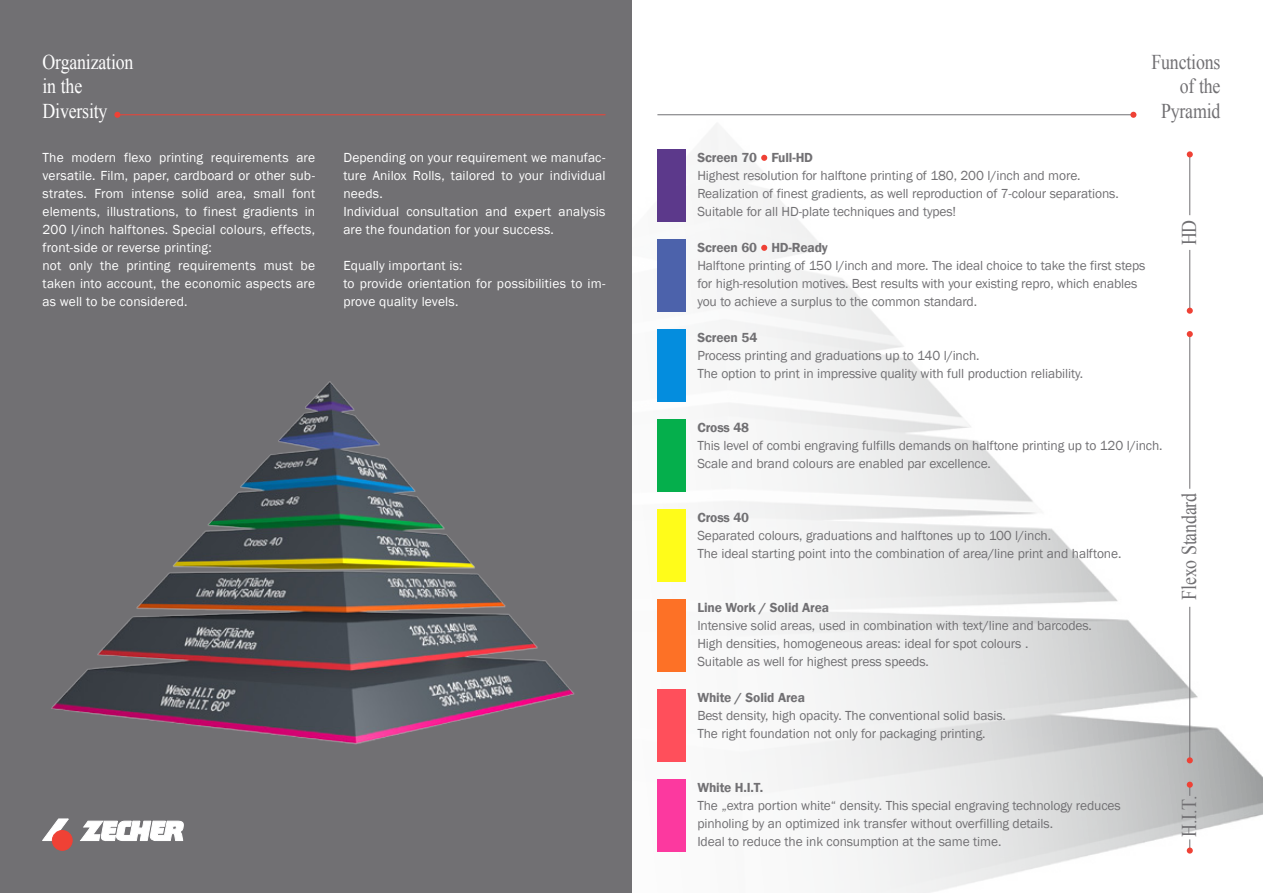
<style>
.page{position:relative;width:1263px;height:893px;background:#fff}
.page>*{position:absolute;margin:0;border:0;box-sizing:border-box;transform-origin:0 0}
.t1{font:21px/24.6px "Times New Roman";letter-spacing:-.01em;color:#717073;text-align:right;scale:.85 1}
.t2{font:21px/24.6px "Times New Roman";letter-spacing:-.01em;color:#fff;scale:.85 1}
.t3{font:13.5px/18px "Franklin Gothic";letter-spacing:-.01em;color:#717073}
.t4{font:13.5px/18px "Franklin Gothic";letter-spacing:.01em;color:#fff}
.t5{font:600 13.5px "Franklin Gothic";letter-spacing:-.01em;color:#717073}
</style>
<div class="page">
<img style="left:631px;top:43px;width:632px;height:850px">
<div style="left:0;top:0;width:631px;height:893px;background:#717073"></div>
<svg style="left:43px;top:819px;width:26px;height:22px"></svg>
<div style="left:52px;top:830px;width:20px;height:20px;background:#ef4135;border-radius:50%"></div>
<div style="left:52px;top:830px;width:20px;height:20px;border:1px solid #ef4135;border-radius:50%"></div>
<svg style="left:80px;top:821px;width:103px;height:20px"></svg>
<img style="left:51px;top:347px;width:878px;height:458px">
<hr style="left:117px;top:114px;width:488px;height:1px;background:#ef4135">
<svg style="left:114px;top:112px;width:6px;height:6px"></svg>
<hr style="left:657px;top:114px;width:476px;height:1px;background:#717073">
<svg style="left:1130px;top:112px;width:6px;height:6px"></svg>
<svg style="left:761px;top:155px;width:6px;height:6px"></svg>
<svg style="left:761px;top:245px;width:6px;height:6px"></svg>
<div style="left:657px;top:149px;width:29px;height:72px;background:#5c398b"></div>
<div style="left:657px;top:239px;width:29px;height:72px;background:#4c62ab"></div>
<div style="left:657px;top:329px;width:29px;height:72px;background:#048dde"></div>
<div style="left:657px;top:419px;width:29px;height:72px;background:#05af4c"></div>
<div style="left:657px;top:509px;width:29px;height:72px;background:#fffc1a"></div>
<div style="left:657px;top:599px;width:29px;height:72px;background:#fd7126"></div>
<div style="left:657px;top:689px;width:29px;height:72px;background:#ff4f5b"></div>
<div style="left:657px;top:779px;width:29px;height:72px;background:#fc399f"></div>
<hr style="left:1189px;top:334px;width:1px;height:155px;background:#717073">
<svg style="left:1187px;top:331px;width:6px;height:6px"></svg>
<hr style="left:1189px;top:607px;width:1px;height:153px;background:#717073">
<svg style="left:1187px;top:757px;width:6px;height:6px"></svg>
<hr style="left:1189px;top:154px;width:1px;height:61px;background:#717073">
<svg style="left:1187px;top:151px;width:6px;height:6px"></svg>
<hr style="left:1189px;top:250px;width:1px;height:61px;background:#717073">
<svg style="left:1187px;top:308px;width:6px;height:6px"></svg>
<div style="left:1187px;top:847px;width:6px;height:7px;background:#ef4135;border-radius:50%"></div>
<svg style="left:1187px;top:782px;width:6px;height:14px"></svg>
<h1 class="t2" style="left:43px;top:49px;width:109px">Organization in the<br>Diversity</h1>
<h1 class="t1" style="left:1151px;top:49px;width:83px">Functions of the<br>Pyramid</h1>
<p class="t4" style="left:43px;top:149px;width:274px">The modern flexo printing requirements are versatile. Film, paper, cardboard or other sub&shy;strates. From intense solid area, small font elements, illustrations, to finest gradients in 200 l/inch halftones. Special colours, effects, front-side or reverse printing:<br>not only the printing requirements must be taken into account, the economic aspects are as well to be considered.</p>
<p class="t4" style="left:343px;top:149px;width:264px">Depending on your requirement we manufac&shy;ture Anilox Rolls, tailored to your individual needs.<br>Individual consultation and expert analysis are the foundation for your success.</p>
<p class="t5" style="left:697px;top:149px;width:117px">Screen 70 Full-HD</p>
<p class="t3" style="left:697px;top:167px;width:423px">Highest resolution for halftone printing of 180, 200 l/inch and more.<br>Realization of finest gradients, as well reproduction of 7-colour separations.<br>Suitable for all HD-plate techniques and types!</p>
<h1 class="t1" style="left:1176px;top:245px;width:32px;rotate:-90deg">HD</h1>
<p class="t5" style="left:697px;top:239px;width:132px">Screen 60 HD-Ready</p>
<p class="t3" style="left:697px;top:257px;width:449px">Halftone printing of 150 l/inch and more. The ideal choice to take the first steps for high-resolution motives. Best results with your existing repro, which enables you to achieve a surplus to the common standard.</p>
<p class="t4" style="left:343px;top:257px;width:264px">Equally important is:<br>to provide orientation for possibilities to im&shy;prove quality levels.</p>
<p class="t5" style="left:697px;top:329px;width:61px">Screen 54</p>
<p class="t3" style="left:697px;top:347px;width:387px">Process printing and graduations up to 140 l/inch.<br>The option to print in impressive quality with full production reliability.</p>
<p class="t5" style="left:697px;top:419px;width:53px">Cross 48</p>
<p class="t3" style="left:697px;top:437px;width:467px">This level of combi engraving fulfills demands on halftone printing up to 120 l/inch.<br>Scale and brand colours are enabled par excellence.</p>
<p class="t5" style="left:697px;top:509px;width:53px">Cross 40</p>
<p class="t3" style="left:697px;top:527px;width:425px">Separated colours, graduations and halftones up to 100 l/inch.<br>The ideal starting point into the combination of area/line print and halftone.</p>
<p class="t5" style="left:697px;top:599px;width:133px">Line Work / Solid Area</p>
<p class="t3" style="left:697px;top:617px;width:396px">Intensive solid areas, used in combination with text/line and barcodes.<br>High densities, homogeneous areas: ideal for spot colours .<br>Suitable as well for highest press speeds.</p>
<p class="t5" style="left:697px;top:689px;width:109px">White / Solid Area</p>
<p class="t3" style="left:697px;top:707px;width:310px">Best density, high opacity. The conventional solid basis.<br>The right foundation not only for packaging printing.</p>
<p class="t5" style="left:697px;top:779px;width:67px">White H.I.T.</p>
<p class="t3" style="left:697px;top:797px;width:425px">The „extra portion white“ density. This special engraving technology reduces pinholing by an optimized ink transfer without overfilling details.<br>Ideal to reduce the ink consumption at the same time.</p>
<h1 class="t1" style="left:1176px;top:600px;width:127px;rotate:-90deg">Flexo Standard</h1>
<h1 class="t1" style="left:1176px;top:837px;width:50px;rotate:-90deg">H.I.T.</h1>
</div>
